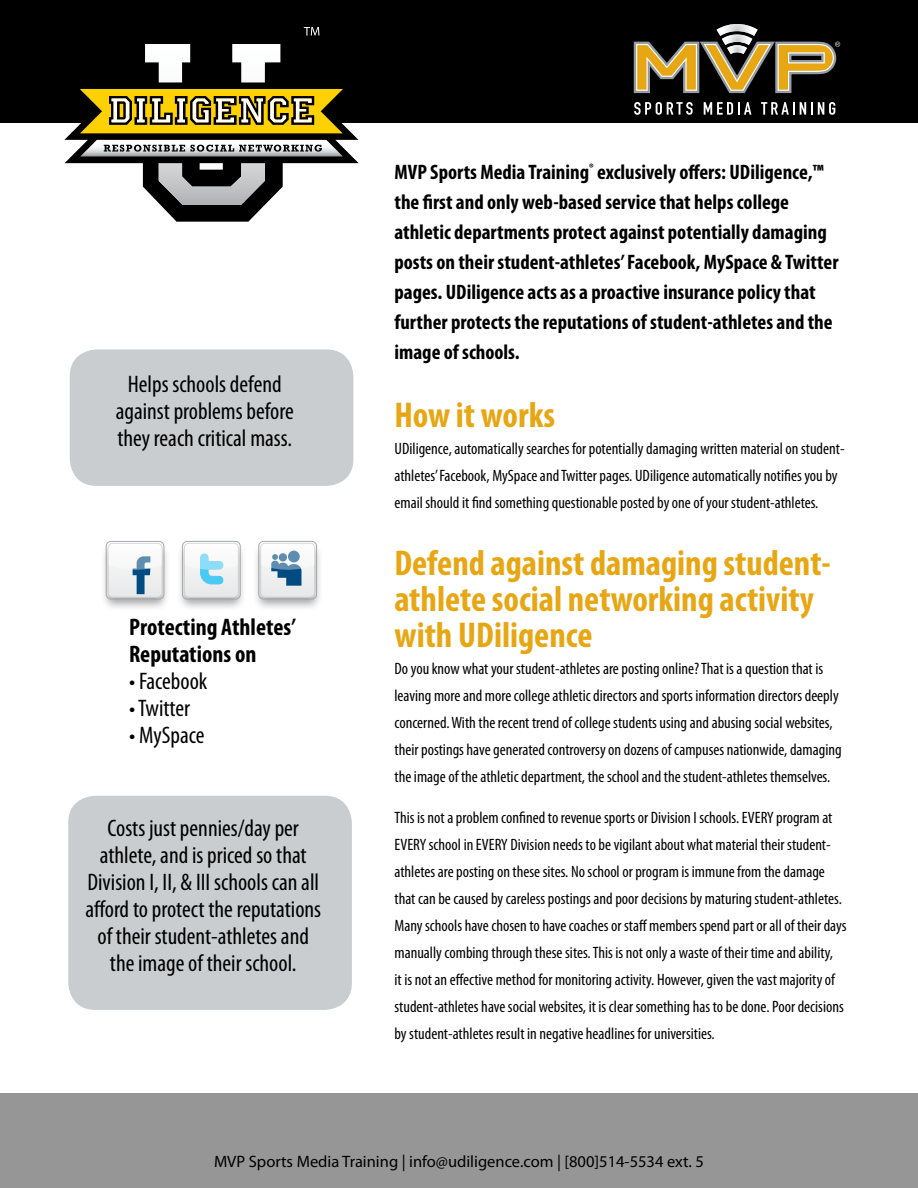
<style>
.page{position:relative;width:918px;height:1188px;background:#fff}
.page>*{position:absolute;margin:0;border:0;box-sizing:border-box;transform-origin:0 0}
.t1{font:700 condensed 36px/36px "Myriad Pro";color:#e7a614}
.t2{font:condensed 24px/27px "Myriad Pro";color:#000;text-align:center}
.t3{font:700 condensed 24px/27px "Myriad Pro";color:#000}
.t4{font:700 condensed 21px/30px "Myriad Pro";color:#000}
.t5{font:condensed 16.5px/27px "Myriad Pro";color:#000}
.t6{font:16.5px "Myriad Pro";color:#000}
</style>
<div class="page">
<div style="left:98px;top:539px;width:72px;height:72px;background:#000;opacity:.35"></div>
<div style="left:106px;top:541px;width:58px;height:58px;border:1px solid #a7a9ac;border-radius:5px"></div>
<svg style="left:108px;top:543px;width:54px;height:54px"></svg>
<div style="left:250px;top:539px;width:73px;height:72px;background:#000;opacity:.35"></div>
<div style="left:259px;top:541px;width:58px;height:58px;border:1px solid #a7a9ac;border-radius:5px"></div>
<svg style="left:261px;top:543px;width:54px;height:54px"></svg>
<div style="left:174px;top:539px;width:72px;height:72px;background:#000;opacity:.35"></div>
<div style="left:182px;top:541px;width:58px;height:58px;border:1px solid #a7a9ac;border-radius:5px"></div>
<svg style="left:184px;top:543px;width:54px;height:54px"></svg>
<div style="left:0;top:0;width:918px;height:123px;background:#000"></div>
<svg style="left:64px;top:27px;width:295px;height:195px"></svg>
<svg style="left:633px;top:24px;width:207px;height:91px"></svg>
<div style="left:70px;top:349px;width:283px;height:137px;background:#c9cdd0;border-radius:27px"></div>
<div style="left:68px;top:796px;width:284px;height:214px;background:#c9cdd0;border-radius:27px"></div>
<div style="left:0;top:1094px;width:918px;height:94px;background:#969696"></div>
<h2 class="t2" style="left:116px;top:370px;width:180px">Helps schools defend against problems before they reach critical mass.</h2>
<h2 class="t3" style="left:129px;top:613px;width:169px">Protecting Athletes’<br>Reputations on</h2>
<h2 class="t2" style="left:129px;top:667px;width:80px">• Facebook</h2>
<h2 class="t2" style="left:129px;top:694px;width:63px">• Twitter</h2>
<h2 class="t2" style="left:129px;top:721px;width:77px">• MySpace</h2>
<h2 class="t2" style="left:85px;top:814px;width:237px">Costs just pennies/day per athlete, and is priced so that<br>Division I, II, &amp; III schools can all afford to protect the reputations of their student-athletes and the image of their school.</h2>
<p class="t4" style="left:394px;top:157px;width:446px">MVP Sports Media Training<sup>®</sup> exclusively offers: UDiligence,™ the first and only web-based service that helps college athletic departments protect against potentially damaging posts on their student-athletes’ Facebook, MySpace &amp; Twitter pages. UDiligence acts as a proactive insurance policy that further protects the reputations of student-athletes and the image of schools.</p>
<h1 class="t1" style="left:394px;top:396px;width:162px">How it works</h1>
<p class="t5" style="left:394px;top:435px;width:452px">UDiligence, automatically searches for potentially damaging written material on student&shy;athletes’ Facebook, MySpace and Twitter pages. UDiligence automatically notifies you by email should it find something questionable posted by one of your student-athletes.</p>
<h1 class="t1" style="left:394px;top:545px;width:438px">Defend against damaging student&shy;athlete social networking activity with UDiligence</h1>
<p class="t5" style="left:394px;top:655px;width:449px">Do you know what your student-athletes are posting online? That is a question that is leaving more and more college athletic directors and sports information directors deeply concerned. With the recent trend of college students using and abusing social websites, their postings have generated controversy on dozens of campuses nationwide, damaging the image of the athletic department, the school and the student-athletes themselves.</p>
<p class="t5" style="left:394px;top:804px;width:454px">This is not a problem confined to revenue sports or Division I schools. EVERY program at EVERY school in EVERY Division needs to be vigilant about what material their student&shy;athletes are posting on these sites. No school or program is immune from the damage that can be caused by careless postings and poor decisions by maturing student-athletes.<br>Many schools have chosen to have coaches or staff members spend part or all of their days manually combing through these sites. This is not only a waste of their time and ability,<br>it is not an effective method for monitoring activity. However, given the vast majority of student-athletes have social websites, it is clear something has to be done. Poor decisions by student-athletes result in negative headlines for universities.</p>
<p class="t6" style="left:214px;top:1152px;width:491px">MVP Sports Media Training | info@udiligence.com | [800]514-5534 ext. 5</p>
</div>
